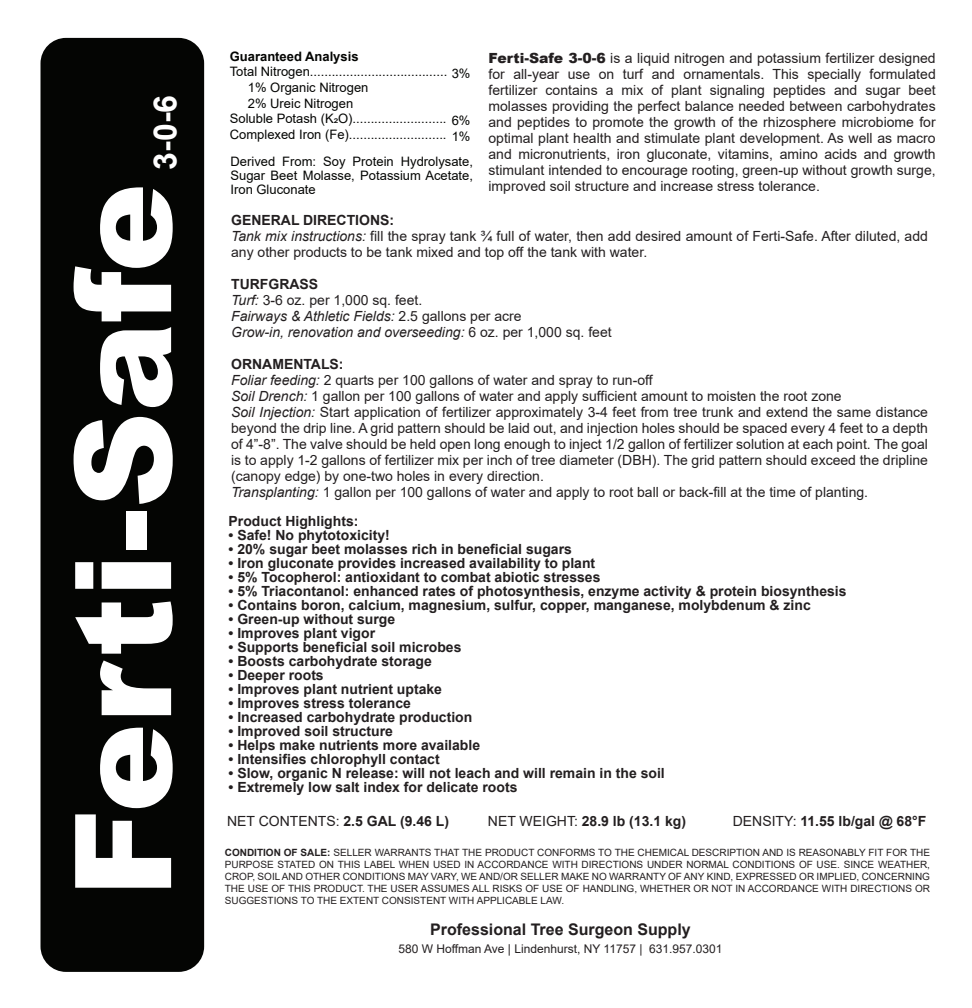
<style>
.page{position:relative;width:972px;height:1008px;background:#fff}
.page>*{position:absolute;margin:0;border:0;box-sizing:border-box;transform-origin:0 0}
.t1{font:900 134px "Arial";color:#fff}
.t2{font:700 32px "Arial";color:#fff}
.t3{font:700 16px "Arial";color:#231f20}
.t4{font:14px/16px "Arial";color:#231f20}
.t5{font:700 14px "Arial";color:#231f20}
.t6{font:italic 14px/16px "Arial";color:#231f20}
.t7{font:13px/14px "Arial";color:#040503;text-align:justify}
.t8{font:700 13px "Arial";color:#040503}
.t9{font:12px "Arial";color:#231f20}
.t10{font:10px/12px "Arial";color:#231f20;text-align:justify}
.s1{font-weight:900}
.s2{font-weight:700}
.s3{font-style:italic}
.s4{font-weight:700;font-style:normal}
.s5{font-style:normal}
.s6{font-weight:400}
</style>
<div class="page">
<div style="left:41px;top:38px;width:163px;height:934px;background:#040503;border-radius:25px"></div>
<h2 class="t2" style="left:143px;top:170px;width:76px;rotate:-90deg">3-0-6</h2>
<h1 class="t1" style="left:26px;top:898px;width:716px;rotate:-90deg">Ferti-Safe</h1>
<p class="t8" style="left:230px;top:47px;width:130px">Guaranteed Analysis</p>
<p class="t7" style="left:230px;top:65px;width:219px">Total Nitrogen......................................</p>
<p class="t7" style="left:248px;top:80px;width:122px">1% Organic Nitrogen</p>
<p class="t7" style="left:248px;top:96px;width:107px">2% Ureic Nitrogen</p>
<p class="t7" style="left:230px;top:111px;width:218px">Soluble Potash (K2O)..........................</p>
<p class="t7" style="left:230px;top:127px;width:218px">Complexed Iron (Fe)...........................</p>
<p class="t7" style="left:452px;top:67px;width:20px">3%</p>
<p class="t7" style="left:452px;top:113px;width:20px;line-height:15.6px">6%<br>1%</p>
<p class="t7" style="left:231px;top:155px;width:244px">Derived From: Soy Protein Hydrolysate, Sugar Beet Molasse, Potassium Acetate, Iron Gluconate</p>
<p class="t4" style="left:489px;top:50px;width:449px;text-align:justify"><span class="s1">Ferti-Safe 3-0-6</span> is a liquid nitrogen and potassium fertilizer designed for all-year use on turf and ornamentals. This specially formulated fertilizer contains a mix of plant signaling peptides and sugar beet molasses providing the perfect balance needed between carbohydrates and peptides to promote the growth of the rhizosphere microbiome for optimal plant health and stimulate plant development. As well as macro and micronutrients, iron gluconate, vitamins, amino acids and growth stimulant intended to encourage rooting, green-up without growth surge, improved soil structure and increase stress tolerance.</p>
<p class="t4" style="left:231px;top:212px;width:698px"><span class="s2">GENERAL DIRECTIONS:<br></span><span class="s3">Tank mix instructions:</span> fill the spray tank ¾ full of water, then add desired amount of Ferti-Safe. After diluted, add any other products to be tank mixed and top off the tank with water.</p>
<p class="t6" style="left:231px;top:276px;width:382px"><span class="s4">TURFGRASS<br></span>Turf: <span class="s5">3-6 oz. per 1,000 sq. feet.<br></span>Fairways &amp; Athletic Fields: <span class="s5">2.5 gallons per acre<br></span>Grow-in, renovation and overseeding: <span class="s5">6 oz. per 1,000 sq. feet</span></p>
<p class="t4" style="left:231px;top:356px;width:698px"><span class="s2">ORNAMENTALS:<br></span><span class="s3">Foliar feeding:</span> 2 quarts per 100 gallons of water and spray to run-off<br><span class="s3">Soil Drench:</span> 1 gallon per 100 gallons of water and apply sufficient amount to moisten the root zone<br><span class="s3">Soil Injection:</span> Start application of fertilizer approximately 3-4 feet from tree trunk and extend the same distance beyond the drip line. A grid pattern should be laid out, and injection holes should be spaced every 4 feet to a depth of 4”-8”. The valve should be held open long enough to inject 1/2 gallon of fertilizer solution at each point. The goal is to apply 1-2 gallons of fertilizer mix per inch of tree diameter (DBH). The grid pattern should exceed the dripline (canopy edge) by one-two holes in every direction.<br><span class="s3">Transplanting:</span> 1 gallon per 100 gallons of water and apply to root ball or back-fill at the time of planting.</p>
<p class="t5" style="left:229px;top:511px;width:131px">Product Highlights:</p>
<p class="t5" style="left:229px;top:525px;width:163px">• Safe! No phytotoxicity!</p>
<p class="t5" style="left:229px;top:539px;width:345px">• 20% sugar beet molasses rich in beneficial sugars</p>
<p class="t5" style="left:229px;top:553px;width:368px">• Iron gluconate provides increased availability to plant</p>
<p class="t5" style="left:229px;top:567px;width:373px">• 5% Tocopherol: antioxidant to combat abiotic stresses</p>
<p class="t5" style="left:229px;top:581px;width:619px">• 5% Triacontanol: enhanced rates of photosynthesis, enzyme activity &amp; protein biosynthesis</p>
<p class="t5" style="left:229px;top:595px;width:584px">• Contains boron, calcium, magnesium, sulfur, copper, manganese, molybdenum &amp; zinc</p>
<p class="t5" style="left:229px;top:609px;width:168px">• Green-up without surge</p>
<p class="t5" style="left:229px;top:623px;width:148px">• Improves plant vigor</p>
<p class="t5" style="left:229px;top:637px;width:234px">• Supports beneficial soil microbes</p>
<p class="t5" style="left:229px;top:651px;width:205px">• Boosts carbohydrate storage</p>
<p class="t5" style="left:229px;top:665px;width:97px">• Deeper roots</p>
<p class="t5" style="left:229px;top:679px;width:215px">• Improves plant nutrient uptake</p>
<p class="t5" style="left:229px;top:693px;width:184px">• Improves stress tolerance</p>
<p class="t5" style="left:229px;top:707px;width:245px">• Increased carbohydrate production</p>
<p class="t5" style="left:229px;top:721px;width:166px">• Improved soil structure</p>
<p class="t5" style="left:229px;top:735px;width:253px">• Helps make nutrients more available</p>
<p class="t5" style="left:229px;top:749px;width:213px">• Intensifies chlorophyll contact</p>
<p class="t5" style="left:229px;top:763px;width:438px">• Slow, organic N release: will not leach and will remain in the soil</p>
<p class="t5" style="left:229px;top:777px;width:290px">• Extremely low salt index for delicate roots</p>
<p class="t5" style="left:227px;top:811px;width:223px"><span class="s6">NET CONTENTS:</span> 2.5 GAL (9.46 L)</p>
<p class="t5" style="left:488px;top:811px;width:200px"><span class="s6">NET WEIGHT:</span> 28.9 lb (13.1 kg)</p>
<p class="t5" style="left:733px;top:811px;width:195px"><span class="s6">DENSITY:</span> 11.55 lb/gal @ 68°F</p>
<p class="t10" style="left:225px;top:847px;width:707px"><span class="s2">CONDITION OF SALE:</span> SELLER WARRANTS THAT THE PRODUCT CONFORMS TO THE CHEMICAL DESCRIPTION AND IS REASONABLY FIT FOR THE PURPOSE STATED ON THIS LABEL WHEN USED IN ACCORDANCE WITH DIRECTIONS UNDER NORMAL CONDITIONS OF USE. SINCE WEATHER, CROP, SOIL AND OTHER CONDITIONS MAY VARY, WE AND/OR SELLER MAKE NO WARRANTY OF ANY KIND, EXPRESSED OR IMPLIED, CONCERNING THE USE OF THIS PRODUCT. THE USER ASSUMES ALL RISKS OF USE OF HANDLING, WHETHER OR NOT IN ACCORDANCE WITH DIRECTIONS OR SUGGESTIONS TO THE EXTENT CONSISTENT WITH APPLICABLE LAW.</p>
<p class="t3" style="left:430px;top:918px;width:262px">Professional Tree Surgeon Supply</p>
<p class="t9" style="left:398px;top:940px;width:326px">580 W Hoffman Ave | Lindenhurst, NY 11757 | 631.957.0301</p>
</div>
